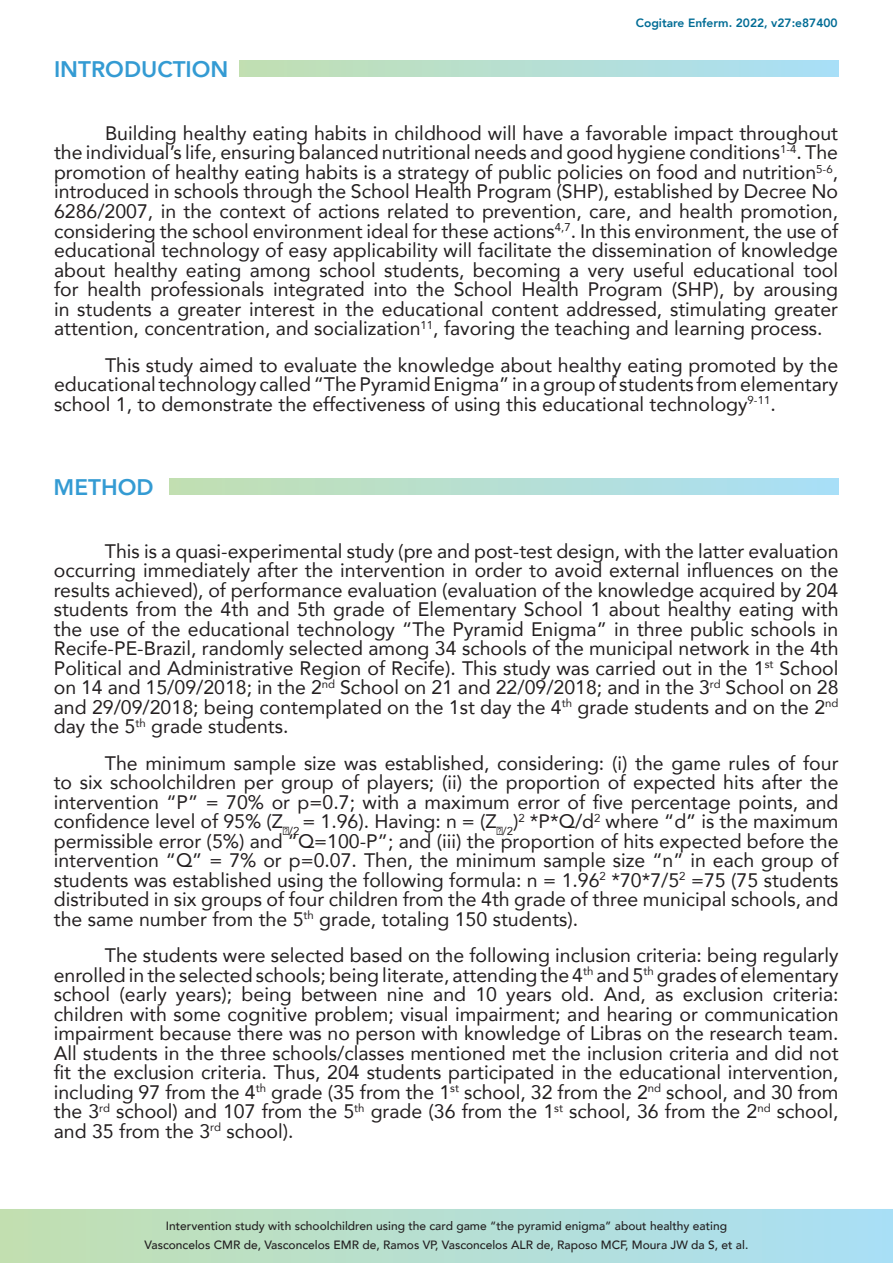
<style>
.page{position:relative;width:893px;height:1263px;background:#fff}
.page>*{position:absolute;margin:0;border:0;box-sizing:border-box;transform-origin:0 0}
.t1{font:800 22.5px "Avenir";color:#349bd3}
.TEXTO{font:19.5px/19.5px "Avenir";color:#231f20;text-align:justify}
.t2{font:500 12px/18.6px "Avenir";color:#231f20;text-align:center}
.t3{font:800 12px "Avenir";color:#006c95}
</style>
<div class="page">
<svg style="left:0;top:1209px;width:893px;height:54px;background:#b6dfd2"></svg>
<div style="left:240px;top:60px;width:599px;height:17px;background:linear-gradient(to right,#c2dfb1,#a9dff7)"></div>
<div style="left:170px;top:478px;width:668px;height:17px;background:linear-gradient(to right,#c2dfb1,#a9dff7)"></div>
<p class="t1" style="left:54px;top:48px;width:176px">INTRODUCTION</p>
<p class="t3" style="left:636px;top:12px;width:203px">Cogitare Enferm. 2022, v27:e87400</p>
<p class="TEXTO" style="left:54px;top:123px;width:786px;text-indent:51px">Building healthy eating habits in childhood will have a favorable impact throughout the individual’s life, ensuring balanced nutritional needs and good hygiene conditions<sup>1-4</sup>. The promotion of healthy eating habits is a strategy of public policies on food and nutrition<sup>5-6</sup>, introduced in schools through the School Health Program (SHP), established by Decree No 6286/2007, in the context of actions related to prevention, care, and health promotion, considering the school environment ideal for these actions<sup>4,7</sup>. In this environment, the use of educational technology of easy applicability will facilitate the dissemination of knowledge about healthy eating among school students, becoming a very useful educational tool for health professionals integrated into the School Health Program (SHP), by arousing in students a greater interest in the educational content addressed, stimulating greater attention, concentration, and socialization<sup>11</sup>, favoring the teaching and learning process.</p>
<p class="TEXTO" style="left:54px;top:354px;width:786px;text-indent:51px">This study aimed to evaluate the knowledge about healthy eating promoted by the educational technology called “The Pyramid Enigma” in a group of students from elementary school 1, to demonstrate the effectiveness of using this educational technology<sup>9-11</sup>.</p>
<p class="t1" style="left:54px;top:466px;width:101px">METHOD</p>
<p class="TEXTO" style="left:54px;top:541px;width:786px;text-indent:51px">This is a quasi-experimental study (pre and post-test design, with the latter evaluation occurring immediately after the intervention in order to avoid external influences on the results achieved), of performance evaluation (evaluation of the knowledge acquired by 204 students from the 4th and 5th grade of Elementary School 1 about healthy eating with the use of the educational technology “The Pyramid Enigma” in three public schools in Recife-PE-Brazil, randomly selected among 34 schools of the municipal network in the 4th Political and Administrative Region of Recife). This study was carried out in the 1<sup>st</sup> School on 14 and 15/09/2018; in the 2<sup>nd</sup> School on 21 and 22/09/2018; and in the 3<sup>rd</sup> School on 28 and 29/09/2018; being contemplated on the 1st day the 4<sup>th</sup> grade students and on the 2<sup>nd </sup>day the 5<sup>th</sup> grade students.</p>
<p class="TEXTO" style="left:54px;top:753px;width:786px;text-indent:51px">The minimum sample size was established, considering: (i) the game rules of four to six schoolchildren per group of players; (ii) the proportion of expected hits after the intervention “P” = 70% or p=0.7; with a maximum error of five percentage points, and confidence level of 95% (Z<sub>α/2</sub> = 1.96). Having: n = (Z<sub>α/2</sub>)<sup>2</sup> *P*Q/d<sup>2</sup> where “d” is the maximum permissible error (5%) and “Q=100-P”; and (iii) the proportion of hits expected before the intervention “Q” = 7% or p=0.07. Then, the minimum sample size “n” in each group of students was established using the following formula: n = 1.96<sup>2</sup> *70*7/5<sup>2</sup> =75 (75 students distributed in six groups of four children from the 4th grade of three municipal schools, and the same number from the 5<sup>th</sup> grade, totaling 150 students).</p>
<p class="TEXTO" style="left:54px;top:945px;width:786px;text-indent:51px">The students were selected based on the following inclusion criteria: being regularly enrolled in the selected schools; being literate, attending the 4<sup>th</sup> and 5<sup>th</sup> grades of elementary school (early years); being between nine and 10 years old. And, as exclusion criteria: children with some cognitive problem; visual impairment; and hearing or communication impairment because there was no person with knowledge of Libras on the research team.<br>All students in the three schools/classes mentioned met the inclusion criteria and did not fit the exclusion criteria. Thus, 204 students participated in the educational intervention, including 97 from the 4<sup>th</sup> grade (35 from the 1<sup>st</sup> school, 32 from the 2<sup>nd</sup> school, and 30 from the 3<sup>rd</sup> school) and 107 from the 5<sup>th</sup> grade (36 from the 1<sup>st</sup> school, 36 from the 2<sup>nd</sup> school, and 35 from the 3<sup>rd</sup> school).</p>
<p class="t2" style="left:145px;top:1216px;width:605px">Intervention study with schoolchildren using the card game “the pyramid enigma” about healthy eating<br>Vasconcelos CMR de, Vasconcelos EMR de, Ramos VP, Vasconcelos ALR de, Raposo MCF, Moura JW da S, et al.</p>
</div>
